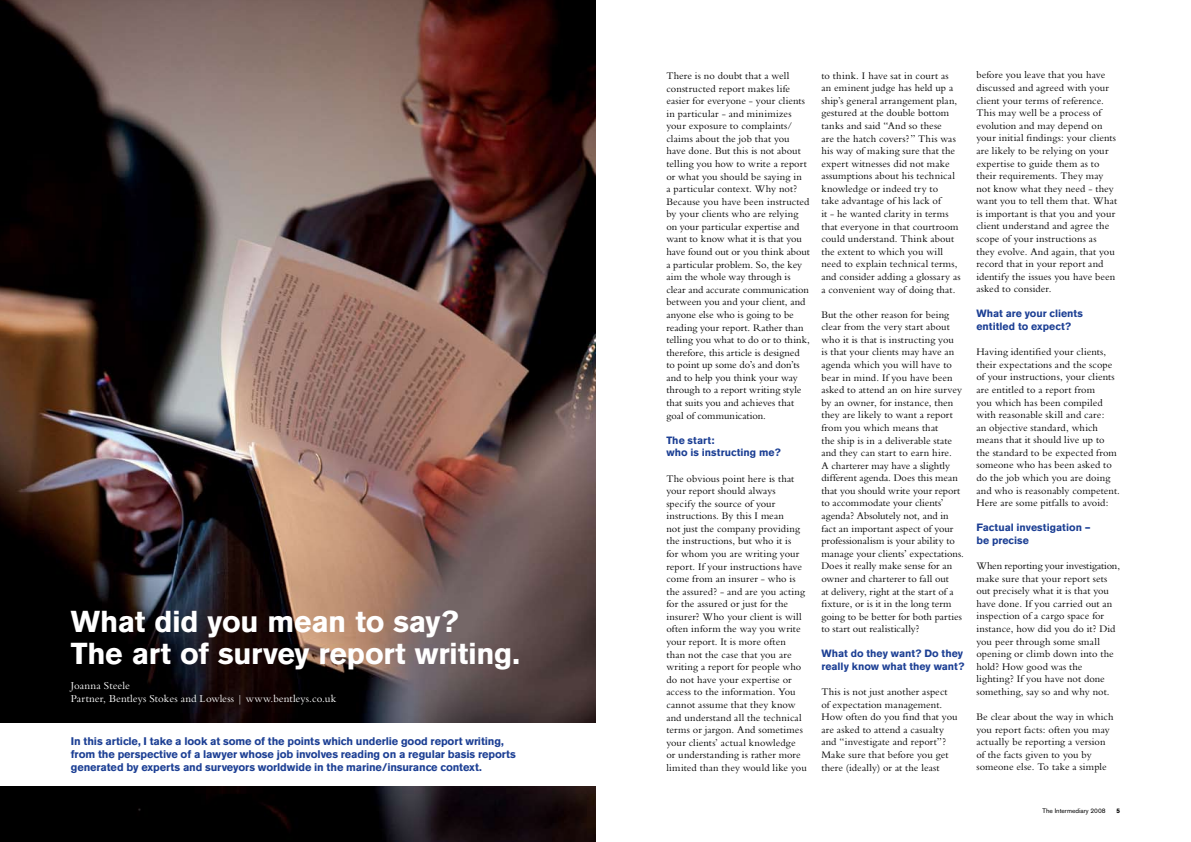
<style>
.page{position:relative;width:1191px;height:842px;background:#fff}
.page>*{position:absolute;margin:0;border:0;box-sizing:border-box;transform-origin:0 0}
.t1{font:700 30px/32px "Akzidenz Grotesk BE";letter-spacing:-.01em;color:#fff}
.t2{font:700 11px/13px "Akzidenz Grotesk BE";letter-spacing:-.01em;color:#1c3f94}
.t3{font:11px/13px "Bembo";letter-spacing:.005em;color:#fff}
.t4{font:10.5px/12.6px "Bembo";letter-spacing:.005em;color:#000}
.t5{font:700 10.5px/12.6px "Akzidenz Grotesk BE";color:#1c3f94}
.t6{font:6.5px "Akzidenz Grotesk BE";color:#000}
.t7{font:700 6.5px "Akzidenz Grotesk BE";color:#000}
</style>
<div class="page">
<img style="left:0;top:0;width:595px;height:842px">
<div style="left:0;top:723px;width:595px;height:62px;background:#fff"></div>
<h1 class="t1" style="left:71px;top:606px;width:450px">What did you mean to say?<br>The art of survey report writing.</h1>
<p class="t3" style="left:71px;top:679px;width:267px">Joanna Steele<br>Partner, Bentleys Stokes and Lowless | www.bentleys.co.uk</p>
<p class="t2" style="left:71px;top:735px;width:446px">In this article, I take a look at some of the points which underlie good report writing, from the perspective of a lawyer whose job involves reading on a regular basis reports generated by experts and surveyors worldwide in the marine/insurance context.</p>
<p class="t4" style="left:666px;top:69px;width:145px">There is no doubt that a well constructed report makes life easier for everyone - your clients in particular - and minimizes your exposure to complaints/ claims about the job that you have done. But this is not about telling you how to write a report or what you should be saying in<br>a particular context. Why not?<br>Because you have been instructed by your clients who are relying on your particular expertise and want to know what it is that you have found out or you think about a particular problem. So, the key aim the whole way through is clear and accurate communication between you and your client, and anyone else who is going to be reading your report. Rather than telling you what to do or to think, therefore, this article is designed to point up some do’s and don’ts and to help you think your way through to a report writing style that suits you and achieves that goal of communication.</p>
<p class="t5" style="left:666px;top:434px;width:116px">The start:<br>who is instructing me?</p>
<p class="t4" style="left:666px;top:472px;width:142px">The obvious point here is that your report should always specify the source of your instructions. By this I mean<br>not just the company providing the instructions, but who it is<br>for whom you are writing your report. If your instructions have come from an insurer - who is the assured? - and are you acting for the assured or just for the insurer? Who your client is will often inform the way you write your report. It is more often than not the case that you are writing a report for people who do not have your expertise or access to the information. You cannot assume that they know and understand all the technical terms or jargon. And sometimes your clients’ actual knowledge or understanding is rather more limited than they would like you</p>
<p class="t4" style="left:821px;top:69px;width:141px">to think. I have sat in court as an eminent judge has held up a ship’s general arrangement plan, gestured at the double bottom tanks and said “And so these<br>are the hatch covers?” This was his way of making sure that the expert witnesses did not make assumptions about his technical knowledge or indeed try to<br>take advantage of his lack of<br>it - he wanted clarity in terms that everyone in that courtroom could understand. Think about the extent to which you will need to explain technical terms, and consider adding a glossary as a convenient way of doing that.</p>
<p class="t4" style="left:821px;top:308px;width:144px">But the other reason for being clear from the very start about who it is that is instructing you<br>is that your clients may have an agenda which you will have to bear in mind. If you have been asked to attend an on hire survey by an owner, for instance, then they are likely to want a report from you which means that<br>the ship is in a deliverable state and they can start to earn hire.<br>A charterer may have a slightly different agenda. Does this mean that you should write your report to accommodate your clients’ agenda? Absolutely not, and in fact an important aspect of your professionalism is your ability to manage your clients’ expectations.<br>Does it really make sense for an owner and charterer to fall out<br>at delivery, right at the start of a fixture, or is it in the long term going to be better for both parties to start out realistically?</p>
<p class="t5" style="left:821px;top:647px;width:144px">What do they want? Do they really know what they want?</p>
<p class="t4" style="left:821px;top:685px;width:138px">This is not just another aspect of expectation management.<br>How often do you find that you are asked to attend a casualty and “investigate and report”?<br>Make sure that before you get there (ideally) or at the least</p>
<p class="t4" style="left:976px;top:69px;width:142px">before you leave that you have discussed and agreed with your client your terms of reference.<br>This may well be a process of evolution and may depend on your initial findings: your clients are likely to be relying on your expertise to guide them as to their requirements. They may not know what they need - they want you to tell them that. What is important is that you and your client understand and agree the scope of your instructions as they evolve. And again, that you record that in your report and identify the issues you have been asked to consider.</p>
<p class="t5" style="left:976px;top:308px;width:108px">What are your clients entitled to expect?</p>
<p class="t4" style="left:976px;top:345px;width:145px">Having identified your clients, their expectations and the scope of your instructions, your clients are entitled to a report from<br>you which has been compiled with reasonable skill and care:<br>an objective standard, which means that it should live up to the standard to be expected from someone who has been asked to do the job which you are doing and who is reasonably competent.<br>Here are some pitfalls to avoid:</p>
<p class="t5" style="left:976px;top:521px;width:116px">Factual investigation – be precise</p>
<p class="t4" style="left:976px;top:559px;width:145px">When reporting your investigation, make sure that your report sets out precisely what it is that you have done. If you carried out an inspection of a cargo space for instance, how did you do it? Did you peer through some small opening or climb down into the hold? How good was the lighting? If you have not done something, say so and why not.</p>
<p class="t4" style="left:976px;top:710px;width:139px">Be clear about the way in which you report facts: often you may actually be reporting a version of the facts given to you by someone else. To take a simple</p>
<p class="t6" style="left:1042px;top:807px;width:65px">The Intermediary 2008</p>
<p class="t7" style="left:1116px;top:807px;width:5px">5</p>
</div>
